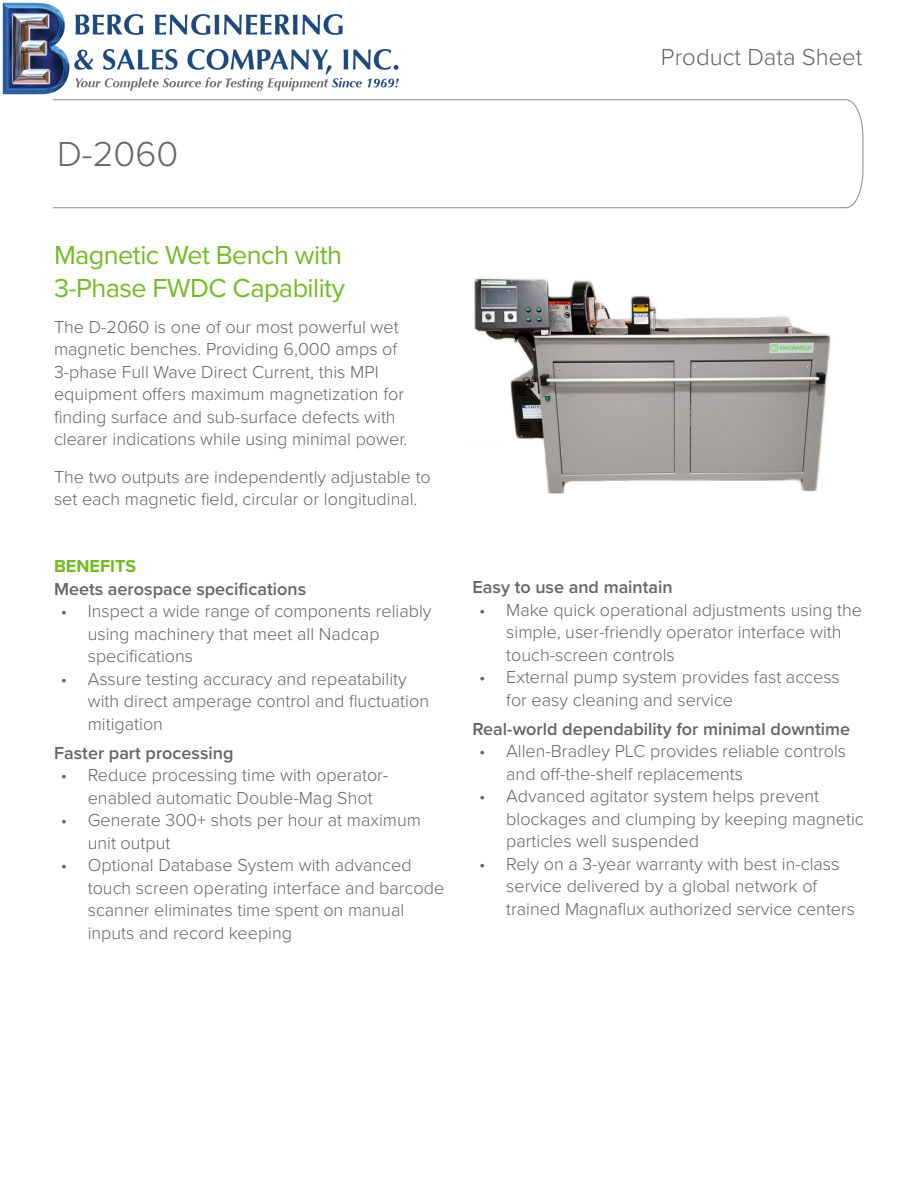
<style>
.page{position:relative;width:918px;height:1188px;background:#fff}
.page>*{position:absolute;margin:0;border:0;box-sizing:border-box;transform-origin:0 0}
.t1{font:300 36px "Proxima Nova";color:#636569}
.t2{font:27px/32.4px "Proxima Nova";letter-spacing:-.02em;color:#74bb23}
.t3{font:300 24px "Proxima Nova";color:#636569}
.t4{font:300 18px/22.5px "Proxima Nova";color:#636569}
.t5{font:600 18px "Proxima Nova";color:#636569}
.t6{font:700 18px "Proxima Nova";color:#74bb23}
</style>
<div class="page">
<svg style="left:53px;top:99px;width:811px;height:109px"></svg>
<img style="left:474px;top:278px;width:357px;height:216px">
<img style="left:2px;top:2px;width:397px;height:93px">
<h1 class="t1" style="left:57px;top:127px;width:123px">D-2060</h1>
<h3 class="t3" style="left:661px;top:39px;width:203px">Product Data Sheet</h3>
<h2 class="t2" style="left:54px;top:238px;width:292px">Magnetic Wet Bench with<br>3-Phase FWDC Capability</h2>
<p class="t4" style="left:54px;top:314px;width:355px">The D-2060 is one of our most powerful wet magnetic benches. Providing 6,000 amps of 3-phase Full Wave Direct Current, this MPI equipment offers maximum magnetization for finding surface and sub-surface defects with clearer indications while using minimal power.</p>
<p class="t4" style="left:54px;top:465px;width:378px">The two outputs are independently adjustable to set each magnetic field, circular or longitudinal.</p>
<p class="t6" style="left:54px;top:553px;width:84px">BENEFITS</p>
<p class="t5" style="left:54px;top:575px;width:254px">Meets aerospace specifications</p>
<p class="t4" style="left:88px;top:599px;width:345px;text-indent:-27px">• Inspect a wide range of components reliably using machinery that meet all Nadcap specifications</p>
<p class="t4" style="left:88px;top:666px;width:343px;text-indent:-27px">• Assure testing accuracy and repeatability with direct amperage control and fluctuation mitigation</p>
<p class="t5" style="left:54px;top:740px;width:181px">Faster part processing</p>
<p class="t4" style="left:88px;top:763px;width:302px;text-indent:-27px">• Reduce processing time with operator&shy;enabled automatic Double-Mag Shot</p>
<p class="t4" style="left:88px;top:808px;width:335px;text-indent:-27px">• Generate 300+ shots per hour at maximum unit output</p>
<p class="t4" style="left:88px;top:853px;width:358px;text-indent:-27px">• Optional Database System with advanced touch screen operating interface and barcode scanner eliminates time spent on manual inputs and record keeping</p>
<p class="t5" style="left:472px;top:574px;width:202px">Easy to use and maintain</p>
<p class="t4" style="left:506px;top:597px;width:357px;text-indent:-27px">• Make quick operational adjustments using the simple, user-friendly operator interface with touch-screen controls</p>
<p class="t4" style="left:506px;top:665px;width:335px;text-indent:-27px">• External pump system provides fast access for easy cleaning and service</p>
<p class="t5" style="left:472px;top:715px;width:379px">Real-world dependability for minimal downtime</p>
<p class="t4" style="left:506px;top:739px;width:342px;text-indent:-27px">• Allen-Bradley PLC provides reliable controls and off-the-shelf replacements</p>
<p class="t4" style="left:506px;top:784px;width:359px;text-indent:-27px">• Advanced agitator system helps prevent blockages and clumping by keeping magnetic particles well suspended</p>
<p class="t4" style="left:506px;top:852px;width:350px;text-indent:-27px">• Rely on a 3-year warranty with best in-class service delivered by a global network of trained Magnaflux authorized service centers</p>
</div>
